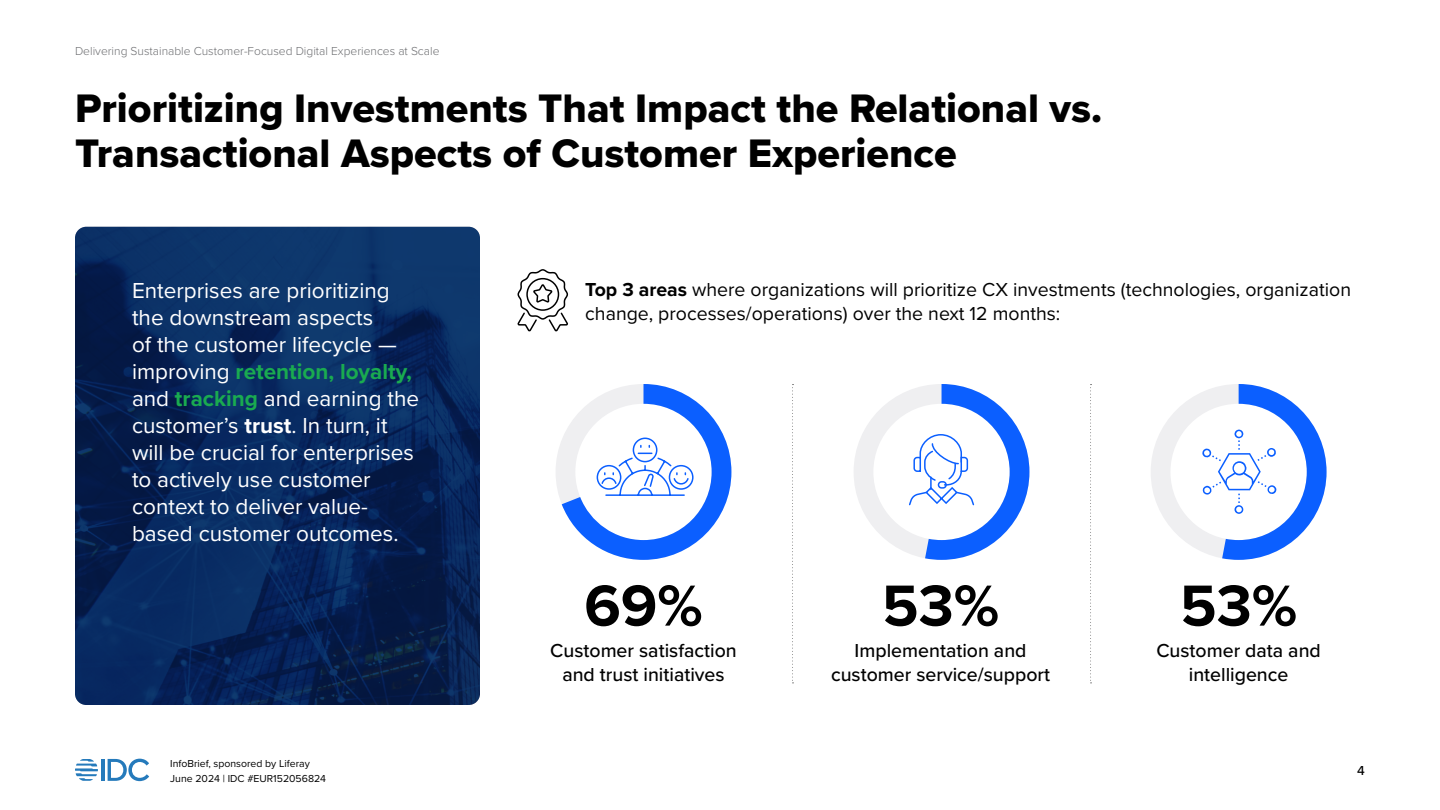
<style>
.page{position:relative;width:1440px;height:810px;background:#fff}
.page>*{position:absolute;margin:0;border:0;box-sizing:border-box;transform-origin:0 0}
.t1{font:700 60px "Proxima Nova";color:#000}
.t2{font:41.25px/45px "Proxima Nova Extrabld";color:#000}
.t3{font:22.5px/27px "Proxima Nova";color:#fff}
.t4{font:19.5px/24px "Proxima Nova";color:#000}
.t5{font:500 19.5px/24px "Proxima Nova";color:#000;text-align:center}
.t6{font:500 13.5px "Proxima Nova";color:#000}
.t7{font:300 12px "Proxima Nova";color:#6d6e71}
.t8{font:10.5px/15px "Proxima Nova";color:#000}
.s1{font-weight:700;color:#1aab50}
.s2{font-weight:700}
</style>
<div class="page">
<hr style="left:101px;top:759px;width:4px;height:22px;background:#257abb">
<svg style="left:108px;top:759px;width:41px;height:22px"></svg>
<svg style="left:75px;top:759px;width:23px;height:22px"></svg>
<svg style="left:556px;top:384px;width:175px;height:176px"></svg>
<svg style="left:1151px;top:384px;width:176px;height:176px"></svg>
<svg style="left:854px;top:384px;width:175px;height:176px"></svg>
<svg style="left:1090px;top:384px;width:2px;height:299px"></svg>
<svg style="left:792px;top:384px;width:2px;height:299px"></svg>
<img style="left:75px;top:227px;width:405px;height:478px">
<svg style="left:517px;top:269px;width:52px;height:63px"></svg>
<p class="t7" style="left:75px;top:43px;width:366px">Delivering Sustainable Customer-Focused Digital Experiences at Scale</p>
<h2 class="t2" style="left:75px;top:85px;width:1029px">Prioritizing Investments That Impact the Relational vs.<br>Transactional Aspects of Customer Experience</h2>
<p class="t3" style="left:132px;top:276px;width:289px">Enterprises are prioritizing the downstream aspects<br>of the customer lifecycle — improving <span class="s1">retention, loyalty, </span>and <span class="s1">tracking</span> and earning the customer’s <span class="s2">trust</span>. In turn, it will be crucial for enterprises to actively use customer context to deliver value&shy;based customer outcomes.</p>
<p class="t4" style="left:585px;top:277px;width:767px"><span class="s2">Top 3 areas</span> where organizations will prioritize CX investments (technologies, organization change, processes/operations) over the next 12 months:</p>
<h1 class="t1" style="left:584px;top:561px;width:120px">69%</h1>
<p class="t5" style="left:550px;top:638px;width:188px">Customer satisfaction and trust initiatives</p>
<h1 class="t1" style="left:882px;top:561px;width:119px">53%</h1>
<p class="t5" style="left:831px;top:638px;width:221px">Implementation and customer service/support</p>
<h1 class="t1" style="left:1180px;top:561px;width:119px">53%</h1>
<p class="t5" style="left:1156px;top:638px;width:166px">Customer data and intelligence</p>
<p class="t8" style="left:170px;top:755px;width:157px">InfoBrief, sponsored by Liferay<br>June 2024 | IDC #EUR152056824</p>
<p class="t6" style="left:1357px;top:760px;width:9px">4</p>
</div>
